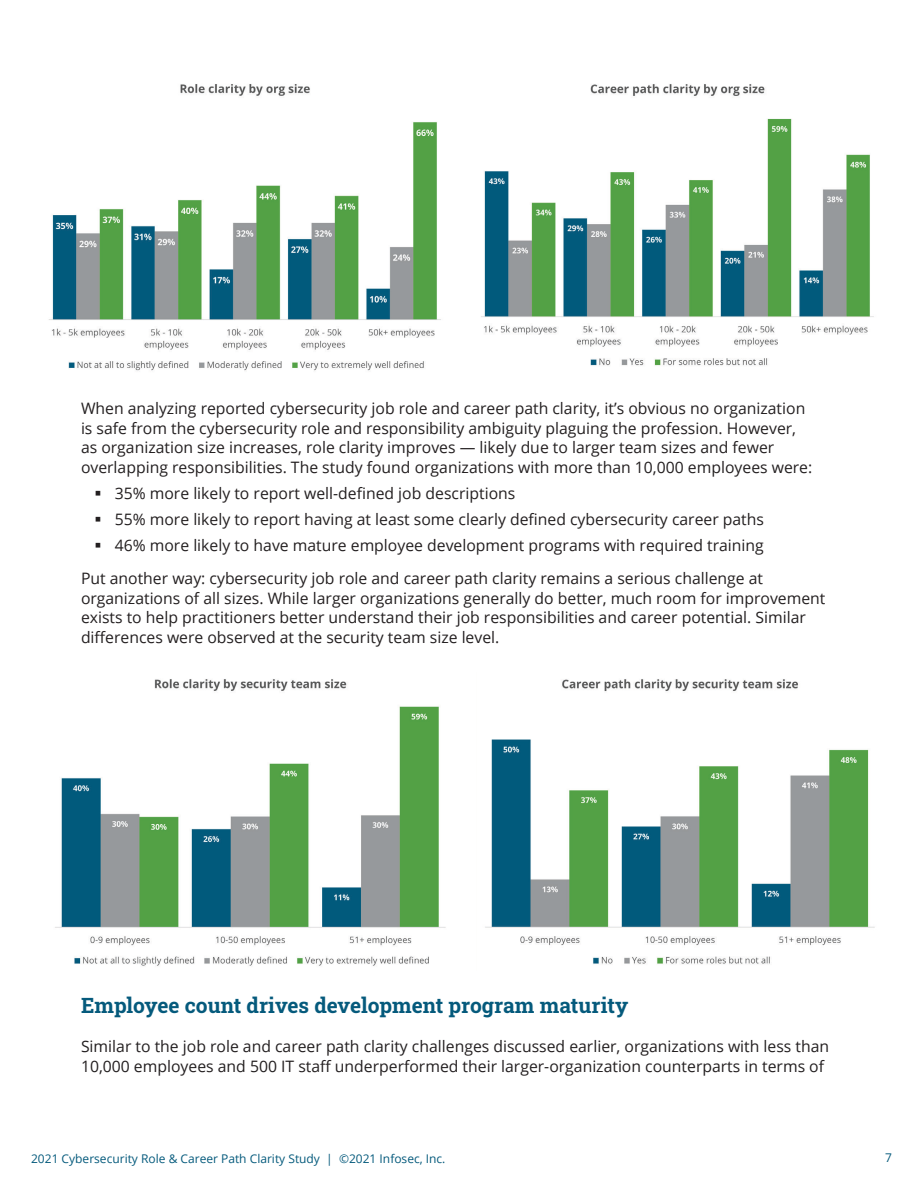
<style>
.page{position:relative;width:918px;height:1188px;background:#fff}
.page>*{position:absolute;margin:0;border:0;box-sizing:border-box;transform-origin:0 0}
.t1{font:21px "Roboto Slab";color:#055a7c}
.body{font:15.75px/19.5px "Open Sans";color:#231f20}
.t2{font:12px "Open Sans";color:#055a7c}
</style>
<div class="page">
<img style="left:481px;top:84px;width:393px;height:282px">
<img style="left:485px;top:679px;width:390px;height:285px">
<img style="left:49px;top:84px;width:392px;height:287px">
<img style="left:55px;top:679px;width:391px;height:287px">
<p class="body" style="left:81px;top:398px;width:733px">When analyzing reported cybersecurity job role and career path clarity, it’s obvious no organization is safe from the cybersecurity role and responsibility ambiguity plaguing the profession. However, as organization size increases, role clarity improves — likely due to larger team sizes and fewer overlapping responsibilities. The study found organizations with more than 10,000 employees were:</p>
<p class="body" style="left:115px;top:483px;width:402px">35% more likely to report well-defined job descriptions</p>
<p class="body" style="left:115px;top:509px;width:651px">55% more likely to report having at least some clearly defined cybersecurity career paths</p>
<p class="body" style="left:115px;top:535px;width:651px">46% more likely to have mature employee development programs with required training</p>
<p class="body" style="left:81px;top:568px;width:746px">Put another way: cybersecurity job role and career path clarity remains a serious challenge at organizations of all sizes. While larger organizations generally do better, much room for improvement exists to help practitioners better understand their job responsibilities and career potential. Similar differences were observed at the security team size level.</p>
<p class="t1" style="left:81px;top:991px;width:549px">Employee count drives development program maturity</p>
<p class="body" style="left:81px;top:1036px;width:750px">Similar to the job role and career path clarity challenges discussed earlier, organizations with less than<br>10,000 employees and 500 IT staff underperformed their larger-organization counterparts in terms of</p>
<p class="t2" style="left:31px;top:1151px;width:416px">2021 Cybersecurity Role &amp; Career Path Clarity Study | ©2021 Infosec, Inc.</p>
<p class="t2" style="left:885px;top:1150px;width:8px">7</p>
</div>
